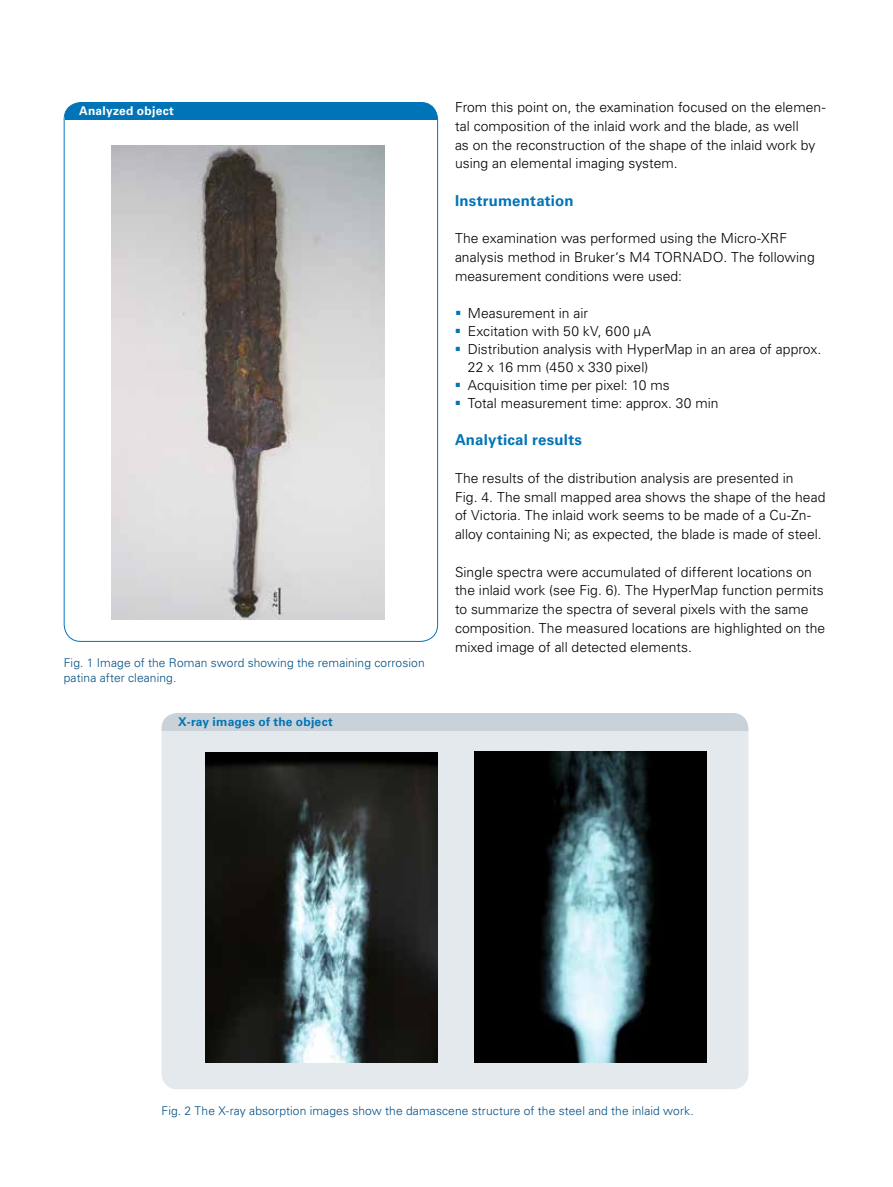
<style>
.page{position:relative;width:893px;height:1187px;background:#fff}
.page>*{position:absolute;margin:0;border:0;box-sizing:border-box;transform-origin:0 0}
.t1{font:700 15px "Univers LT Std";letter-spacing:.015em;color:#0074b7}
.t2{font:300 13.8px/18.8px "Univers LT Std";color:#000}
.t3{font:300 12px/15.8px "Univers LT Std";letter-spacing:.01em;color:#004e83}
.t4{font:700 12px "Univers LT Std";letter-spacing:.02em;color:#0074b7}
.t5{font:700 12px "Univers LT Std";letter-spacing:.02em;color:#fff}
</style>
<div class="page">
<div style="left:65px;top:102px;width:373px;height:17px;background:#0074b7"></div>
<img style="left:111px;top:146px;width:274px;height:473px">
<div style="left:162px;top:713px;width:586px;height:376px;background:#e3e9ec;border-radius:16px"></div>
<div style="left:162px;top:713px;width:586px;height:17px;background:#c8d2d8"></div>
<img style="left:206px;top:752px;width:231px;height:310px">
<img style="left:474px;top:751px;width:233px;height:311px">
<p class="t5" style="left:79px;top:104px;width:96px">Analyzed object</p>
<p class="t3" style="left:64px;top:654px;width:362px">Fig. 1 Image of the Roman sword showing the remaining corrosion patina after cleaning.</p>
<p class="t4" style="left:178px;top:714px;width:156px">X-ray images of the object</p>
<p class="t2" style="left:455px;top:98px;width:372px">From this point on, the examination focused on the elemen&shy;tal composition of the inlaid work and the blade, as well<br>as on the reconstruction of the shape of the inlaid work by using an elemental imaging system.</p>
<p class="t1" style="left:455px;top:192px;width:120px">Instrumentation</p>
<p class="t2" style="left:455px;top:229px;width:361px">The examination was performed using the Micro-XRF analysis method in Bruker‘s M4 TORNADO. The following measurement conditions were used:</p>
<p class="t2" style="left:468px;top:304px;width:355px;line-height:18px">Measurement in air<br>Excitation with 50 kV, 600 µA<br>Distribution analysis with HyperMap in an area of approx.<br>22 x 16 mm (450 x 330 pixel)<br>Acquisition time per pixel: 10 ms<br>Total measurement time: approx. 30 min</p>
<p class="t1" style="left:455px;top:431px;width:129px">Analytical results</p>
<p class="t2" style="left:455px;top:468px;width:372px">The results of the distribution analysis are presented in<br>Fig. 4. The small mapped area shows the shape of the head of Victoria. The inlaid work seems to be made of a Cu-Zn&shy;alloy containing Ni; as expected, the blade is made of steel.</p>
<p class="t2" style="left:455px;top:562px;width:372px">Single spectra were accumulated of different locations on the inlaid work (see Fig. 6). The HyperMap function permits to summarize the spectra of several pixels with the same composition. The measured locations are highlighted on the mixed image of all detected elements.</p>
<p class="t3" style="left:162px;top:1102px;width:534px">Fig. 2 The X-ray absorption images show the damascene structure of the steel and the inlaid work.</p>
</div>
